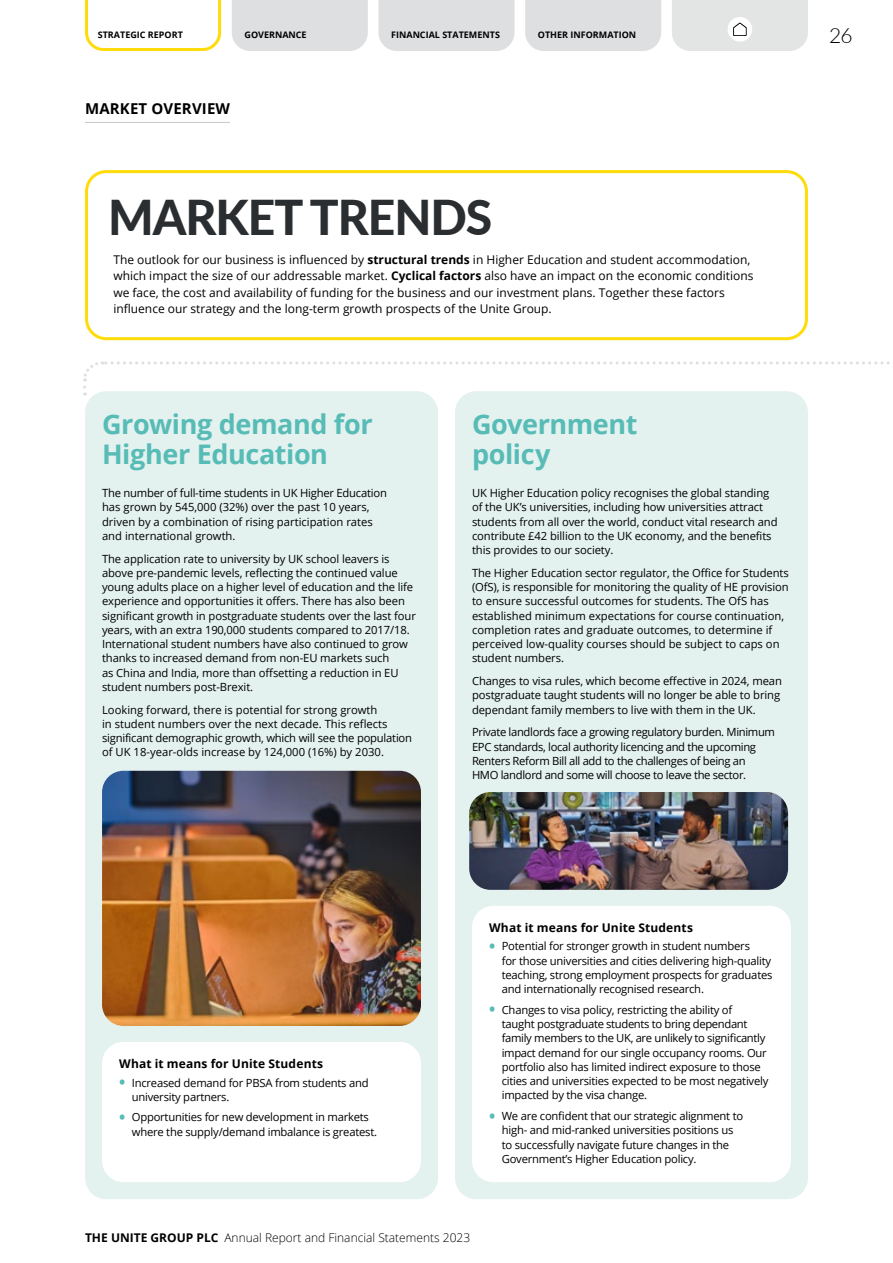
<style>
.page{position:relative;width:893px;height:1263px;background:#fff}
.page>*{position:absolute;margin:0;border:0;box-sizing:border-box;transform-origin:0 0}
.t1{font:800 48px "Lato";letter-spacing:-.02em;color:#2b2e30}
.t2{font:700 27px/30px "Open Sans";letter-spacing:-.015em;color:#57bbb6}
.t3{font:300 21px "Lato";color:#000}
.t4{font:700 15px "Open Sans";letter-spacing:.01em;color:#000}
.t5{font:12px/16.5px "Open Sans";color:#000}
.t6{font:700 12px "Open Sans";letter-spacing:.015em;color:#000}
.t7{font:300 12px "Open Sans";color:#000}
.t8{font:11.25px/14.2px "Open Sans";letter-spacing:-.01em;color:#000}
.t9{font:11.25px/14.2px "Open Sans";letter-spacing:-.03em;color:#000}
.t10{font:700 9px "Open Sans";color:#000}
.s1{font-weight:700}
.s2{font-weight:700;font-size:16.5px;color:#57bbb6}
</style>
<div class="page">
<div style="left:455px;top:391px;width:353px;height:808px;background:#e3f1ef;border-radius:21px"></div>
<div style="left:85px;top:391px;width:353px;height:808px;background:#e3f1ef;border-radius:21px"></div>
<div style="left:85px;top:170px;width:723px;height:170px;border:3px solid #ffdc09;border-radius:20px"></div>
<img style="left:102px;top:771px;width:319px;height:255px">
<img style="left:469px;top:792px;width:319px;height:98px">
<div style="left:472px;top:906px;width:319px;height:276px;background:#fff;border-radius:21px"></div>
<div style="left:102px;top:1042px;width:319px;height:140px;background:#fff;border-radius:21px"></div>
<hr style="left:85px;top:122px;width:145px;height:1px;background:#c3c7ca">
<svg style="left:83px;top:361px;width:807px;height:20px"></svg>
<svg style="left:83px;top:387px;width:3px;height:8px"></svg>
<svg style="left:85px;top:0;width:137px;height:51px"></svg>
<div style="left:232px;top:0;width:136px;height:51px;background:#dddfe1"></div>
<div style="left:378px;top:0;width:137px;height:51px;background:#dddfe1"></div>
<div style="left:525px;top:0;width:136px;height:51px;background:#dddfe1"></div>
<svg style="left:672px;top:0;width:136px;height:51px"></svg>
<p class="t10" style="left:98px;top:29px;width:87px">STRATEGIC REPORT</p>
<p class="t10" style="left:244px;top:29px;width:64px">GOVERNANCE</p>
<p class="t10" style="left:391px;top:29px;width:110px">FINANCIAL STATEMENTS</p>
<p class="t10" style="left:538px;top:29px;width:100px">OTHER INFORMATION</p>
<h3 class="t4" style="left:85px;top:97px;width:147px">MARKET OVERVIEW</h3>
<h1 class="t1" style="left:108px;top:182px;width:386px">MARKET TRENDS</h1>
<p class="t5" style="left:113px;top:251px;width:642px">The outlook for our business is influenced by <span class="s1">structural trends</span> in Higher Education and student accommodation, which impact the size of our addressable market. <span class="s1">Cyclical factors</span> also have an impact on the economic conditions we face, the cost and availability of funding for the business and our investment plans. Together these factors influence our strategy and the long-term growth prospects of the Unite Group.</p>
<h2 class="t2" style="left:102px;top:409px;width:272px">Growing demand for<br>Higher Education</h2>
<p class="t8" style="left:102px;top:486px;width:286px">The number of full-time students in UK Higher Education has grown by 545,000 (32%) over the past 10 years, driven by a combination of rising participation rates and international growth.</p>
<p class="t8" style="left:102px;top:551px;width:315px">The application rate to university by UK school leavers is above pre-pandemic levels, reflecting the continued value young adults place on a higher level of education and the life experience and opportunities it offers. There has also been significant growth in postgraduate students over the last four years, with an extra 190,000 students compared to 2017/18.<br>International student numbers have also continued to grow thanks to increased demand from non-EU markets such<br>as China and India, more than offsetting a reduction in EU student numbers post-Brexit.</p>
<p class="t8" style="left:102px;top:702px;width:312px">Looking forward, there is potential for strong growth<br>in student numbers over the next decade. This reflects significant demographic growth, which will see the population of UK 18-year-olds increase by 124,000 (16%) by 2030.</p>
<h2 class="t2" style="left:472px;top:409px;width:167px">Government policy</h2>
<p class="t8" style="left:472px;top:486px;width:307px">UK Higher Education policy recognises the global standing of the UK’s universities, including how universities attract students from all over the world, conduct vital research and contribute £42 billion to the UK economy, and the benefits this provides to our society.</p>
<p class="t8" style="left:472px;top:565px;width:318px">The Higher Education sector regulator, the Office for Students (OfS), is responsible for monitoring the quality of HE provision to ensure successful outcomes for students. The OfS has established minimum expectations for course continuation, completion rates and graduate outcomes, to determine if perceived low-quality courses should be subject to caps on student numbers.</p>
<p class="t8" style="left:472px;top:674px;width:311px">Changes to visa rules, which become effective in 2024, mean postgraduate taught students will no longer be able to bring dependant family members to live with them in the UK.</p>
<p class="t9" style="left:472px;top:725px;width:305px">Private landlords face a growing regulatory burden. Minimum EPC standards, local authority licencing and the upcoming Renters Reform Bill all add to the challenges of being an<br>HMO landlord and some will choose to leave the sector.</p>
<h3 class="t3" style="left:829px;top:20px;width:25px">26</h3>
<p class="t6" style="left:119px;top:1055px;width:206px">What it means for Unite Students</p>
<p class="t8" style="left:132px;top:1075px;width:238px;text-indent:-13px"><span class="s2">•</span> Increased demand for PBSA from students and university partners.</p>
<p class="t8" style="left:132px;top:1110px;width:247px;text-indent:-13px"><span class="s2">•</span> Opportunities for new development in markets where the supply/demand imbalance is greatest.</p>
<p class="t6" style="left:489px;top:919px;width:206px">What it means for Unite Students</p>
<p class="t8" style="left:502px;top:939px;width:272px;text-indent:-13px"><span class="s2">•</span> Potential for stronger growth in student numbers<br>for those universities and cities delivering high-quality teaching, strong employment prospects for graduates and internationally recognised research.</p>
<p class="t8" style="left:502px;top:1002px;width:268px;text-indent:-13px"><span class="s2">•</span> Changes to visa policy, restricting the ability of<br>taught postgraduate students to bring dependant family members to the UK, are unlikely to significantly impact demand for our single occupancy rooms. Our portfolio also has limited indirect exposure to those cities and universities expected to be most negatively impacted by the visa change.</p>
<p class="t8" style="left:502px;top:1108px;width:243px;text-indent:-13px"><span class="s2">•</span> We are confident that our strategic alignment to high- and mid-ranked universities positions us to successfully navigate future changes in the Government’s Higher Education policy.</p>
<p class="t7" style="left:85px;top:1229px;width:387px"><span class="s1">THE UNITE GROUP PLC</span> Annual Report and Financial Statements 2023</p>
</div>
